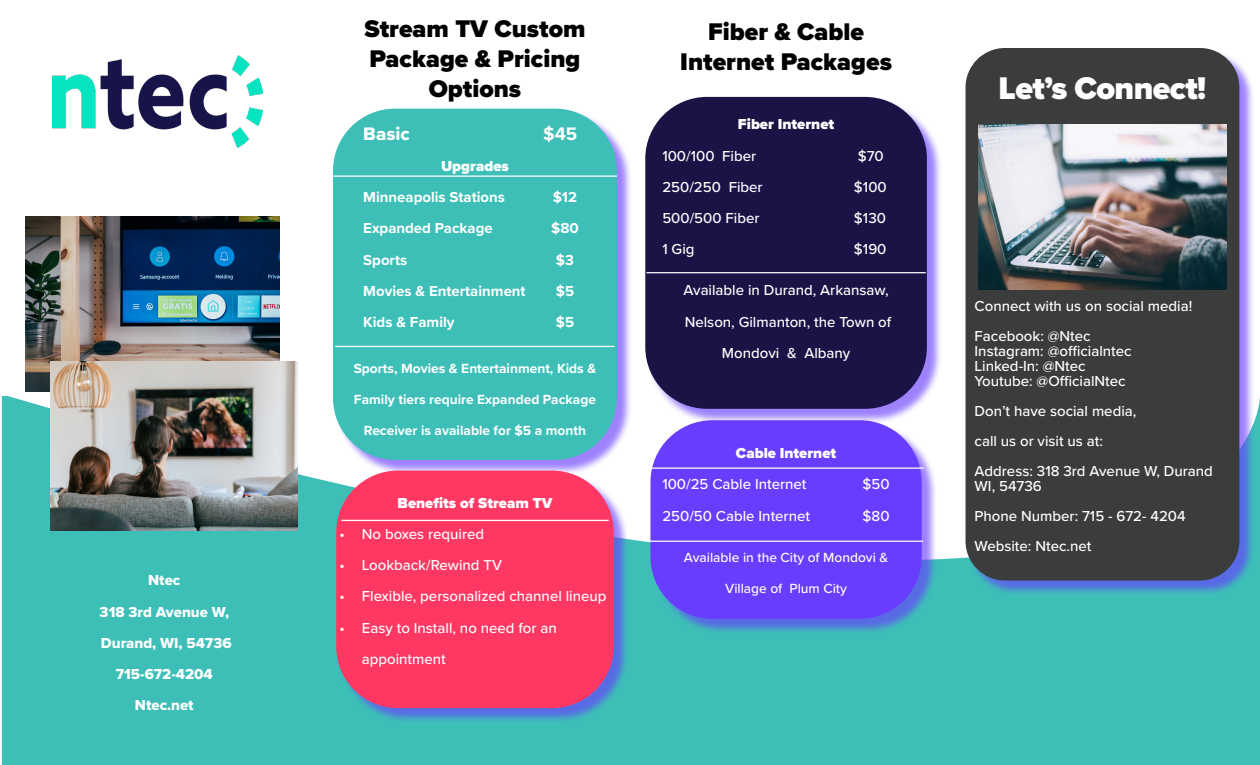
<style>
.page{position:relative;width:1260px;height:765px;background:#fff}
.page>*{position:absolute;margin:0;border:0;box-sizing:border-box;transform-origin:0 0}
.t1{font:900 32.5px "Proxima Nova";letter-spacing:-.02em;color:#fff}
.t2{font:900 25px "Proxima Nova";color:#000}
.t3{font:18.75px "Proxima Nova Extrabld";color:#fff}
.t4{font:700 18.75px "Proxima Nova";color:#fff}
.t5{font:500 15px/31.2px "Proxima Nova";color:#fff}
.t6{font:700 15px "Proxima Nova";color:#fff}
.t7{font:15px "Proxima Nova Extrabld";color:#fff}
.t8{font:900 15px "Proxima Nova";color:#fff}
.t9{font:700 13.75px "Proxima Nova";color:#fff}
.t10{font:500 13.75px "Proxima Nova";color:#fff}
</style>
<div class="page">
<div style="left:2px;top:396px;width:1258px;height:369px;background:#3dbfb8"></div>
<img style="left:52px;top:56px;width:211px;height:92px">
<div style="left:335px;top:111px;width:297px;height:365px;background:#683dfd;opacity:.65"></div>
<div style="left:333px;top:109px;width:284px;height:351px;background:#3dbfb8;border-radius:62px"></div>
<div style="left:647px;top:99px;width:295px;height:325px;background:#683dfd;opacity:.65"></div>
<div style="left:645px;top:97px;width:282px;height:312px;background:#191346;border-radius:62px"></div>
<div style="left:652px;top:422px;width:285px;height:212px;background:#683dfd;opacity:.65"></div>
<div style="left:650px;top:420px;width:272px;height:199px;background:#683dfd;border-radius:62px"></div>
<hr style="left:333px;top:175px;width:284px;height:2px;background:#fff">
<div style="left:338px;top:473px;width:291px;height:251px;background:#683dfd;opacity:.65"></div>
<div style="left:336px;top:471px;width:278px;height:237px;background:#fe3863;border-radius:62px"></div>
<hr style="left:341px;top:520px;width:268px;height:1px;background:#fff">
<hr style="left:335px;top:346px;width:280px;height:1px;background:#fff">
<hr style="left:648px;top:467px;width:276px;height:2px;background:#fff">
<hr style="left:646px;top:272px;width:280px;height:1px;background:#fff">
<hr style="left:649px;top:541px;width:274px;height:1px;background:#fff">
<div style="left:967px;top:50px;width:288px;height:546px;background:#683dfd;opacity:.65"></div>
<div style="left:966px;top:48px;width:273px;height:533px;background:#3b3d3d;border-radius:39px"></div>
<img style="left:979px;top:125px;width:247px;height:164px">
<img style="left:25px;top:217px;width:255px;height:174px">
<img style="left:50px;top:362px;width:247px;height:169px">
<p class="t7" style="left:148px;top:569px;width:34px">Ntec</p>
<p class="t7" style="left:100px;top:601px;width:131px">318 3rd Avenue W,</p>
<p class="t7" style="left:101px;top:632px;width:132px">Durand, WI, 54736</p>
<p class="t7" style="left:116px;top:663px;width:99px">715-672-4204</p>
<p class="t7" style="left:135px;top:694px;width:60px">Ntec.net</p>
<p class="t2" style="left:364px;top:10px;width:223px">Stream TV Custom</p>
<p class="t2" style="left:370px;top:40px;width:212px">Package &amp; Pricing</p>
<p class="t2" style="left:429px;top:70px;width:94px">Options</p>
<p class="t3" style="left:363px;top:119px;width:48px">Basic</p>
<p class="t4" style="left:543px;top:119px;width:36px">$45</p>
<p class="t8" style="left:441px;top:155px;width:69px">Upgrades</p>
<p class="t6" style="left:363px;top:186px;width:143px">Minneapolis Stations</p>
<p class="t6" style="left:553px;top:186px;width:26px">$12</p>
<p class="t6" style="left:363px;top:217px;width:131px">Expanded Package</p>
<p class="t6" style="left:551px;top:217px;width:29px">$80</p>
<p class="t6" style="left:363px;top:248px;width:46px">Sports</p>
<p class="t6" style="left:556px;top:248px;width:20px">$3</p>
<p class="t6" style="left:363px;top:280px;width:164px">Movies &amp; Entertainment</p>
<p class="t6" style="left:556px;top:280px;width:20px">$5</p>
<p class="t6" style="left:363px;top:311px;width:93px">Kids &amp; Family</p>
<p class="t6" style="left:556px;top:311px;width:20px">$5</p>
<p class="t9" style="left:354px;top:358px;width:244px">Sports, Movies &amp; Entertainment, Kids &amp;</p>
<p class="t9" style="left:354px;top:389px;width:244px">Family tiers require Expanded Package</p>
<p class="t9" style="left:364px;top:420px;width:224px">Receiver is available for $5 a month</p>
<p class="t8" style="left:398px;top:491px;width:156px">Benefits of Stream TV</p>
<p class="t5" style="left:339px;top:518px;width:146px">• No boxes required</p>
<p class="t5" style="left:339px;top:549px;width:164px">• Lookback/Rewind TV</p>
<p class="t5" style="left:339px;top:580px;width:269px">• Flexible, personalized channel lineup</p>
<p class="t5" style="left:362px;top:611px;width:196px;text-indent:-22px">• Easy to Install, no need for an appointment</p>
<p class="t2" style="left:708px;top:13px;width:157px">Fiber &amp; Cable</p>
<p class="t2" style="left:680px;top:43px;width:213px">Internet Packages</p>
<p class="t8" style="left:738px;top:113px;width:98px">Fiber Internet</p>
<p class="t5" style="left:662px;top:139px;width:95px">100/100 Fiber</p>
<p class="t5" style="left:858px;top:139px;width:28px">$70</p>
<p class="t5" style="left:662px;top:171px;width:102px">250/250 Fiber</p>
<p class="t5" style="left:854px;top:171px;width:34px">$100</p>
<p class="t5" style="left:662px;top:202px;width:99px">500/500 Fiber</p>
<p class="t5" style="left:854px;top:202px;width:34px">$130</p>
<p class="t5" style="left:662px;top:233px;width:34px">1 Gig</p>
<p class="t5" style="left:854px;top:233px;width:34px">$190</p>
<p class="t5" style="left:684px;top:274px;width:207px">Available in Durand, Arkansaw,</p>
<p class="t5" style="left:685px;top:306px;width:208px;text-align:center">Nelson, Gilmanton, the Town of<br>Mondovi &amp; Albany</p>
<p class="t8" style="left:736px;top:442px;width:102px">Cable Internet</p>
<p class="t5" style="left:662px;top:468px;width:146px">100/25 Cable Internet</p>
<p class="t5" style="left:863px;top:468px;width:29px">$50</p>
<p class="t5" style="left:662px;top:499px;width:149px">250/50 Cable Internet</p>
<p class="t5" style="left:863px;top:499px;width:29px">$80</p>
<p class="t10" style="left:684px;top:547px;width:206px">Available in the City of Mondovi &amp;</p>
<p class="t10" style="left:725px;top:578px;width:123px">Village of Plum City</p>
<p class="t1" style="left:999px;top:64px;width:209px">Let’s Connect!</p>
<p class="t5" style="left:975px;top:290px;width:219px">Connect with us on social media!</p>
<p class="t5" style="left:975px;top:320px;width:118px">Facebook: @Ntec</p>
<p class="t5" style="left:975px;top:335px;width:159px">Instagram: @officialntec</p>
<p class="t5" style="left:975px;top:350px;width:113px">Linked-In: @Ntec</p>
<p class="t5" style="left:975px;top:365px;width:153px">Youtube: @OfficialNtec</p>
<p class="t5" style="left:975px;top:395px;width:163px">Don’t have social media,</p>
<p class="t5" style="left:975px;top:425px;width:130px">call us or visit us at:</p>
<p class="t5" style="left:975px;top:463px;width:240px;line-height:15px">Address: 318 3rd Avenue W, Durand<br>WI, 54736</p>
<p class="t5" style="left:975px;top:500px;width:213px">Phone Number: 715 - 672- 4204</p>
<p class="t5" style="left:975px;top:530px;width:118px">Website: Ntec.net</p>
</div>
